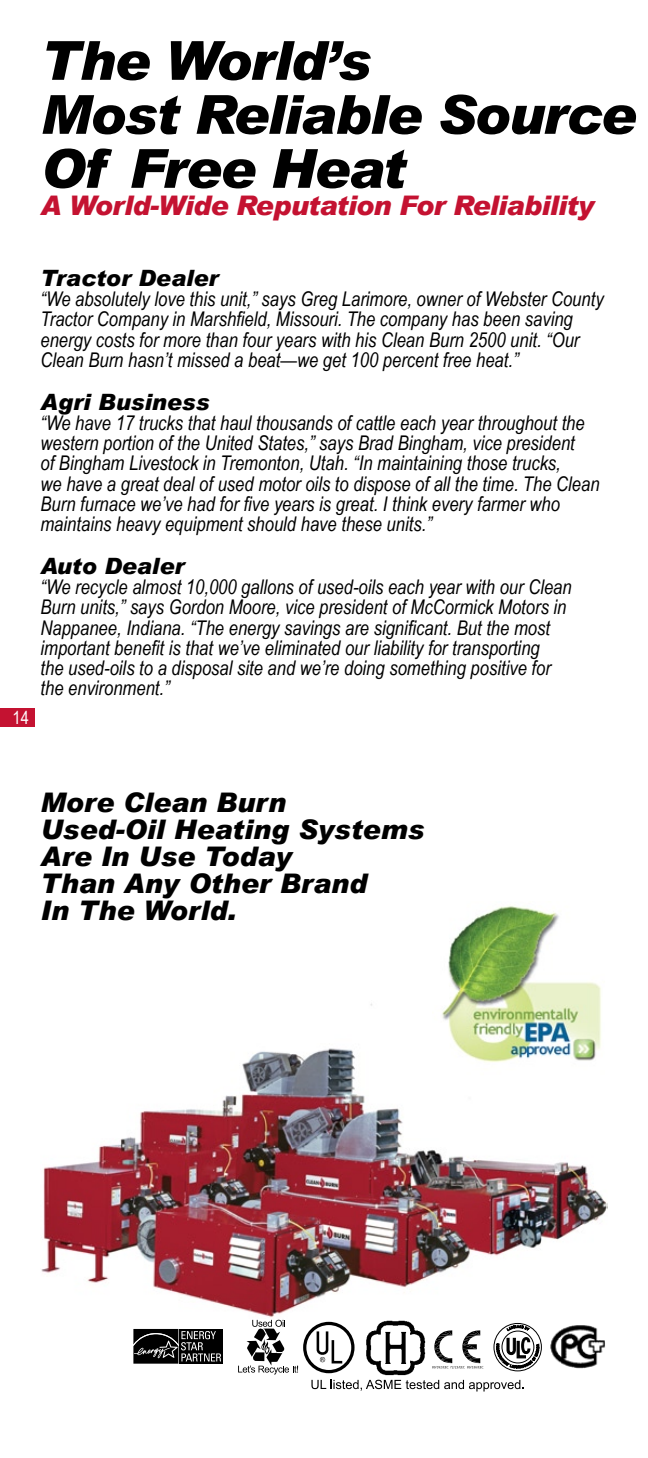
<style>
.page{position:relative;width:648px;height:1458px;background:#fff}
.page>*{position:absolute;margin:0;border:0;box-sizing:border-box;transform-origin:0 0}
.t1{font:italic 900 54px/54px "Arial";letter-spacing:-.03em;color:#000}
.t2{font:italic 900 27px/27px "Arial";color:#000}
.t3{font:italic 900 27px "Arial";letter-spacing:-.025em;color:#c41231}
.t4{font:italic 900 22.5px "Arial";color:#000}
.t5{font:italic 20.25px/20.2px "Arial Narrow";color:#000}
.t6{font:18px "Arial Narrow";color:#fff}
</style>
<div class="page">
<div style="left:303px;top:1322px;width:52px;height:51px;border:3px solid #000;border-radius:50%"></div>
<svg style="left:315px;top:1329px;width:30px;height:36px"></svg>
<svg style="left:238px;top:1320px;width:60px;height:55px"></svg>
<img style="left:366px;top:1320px;width:59px;height:55px">
<svg style="left:432px;top:1330px;width:51px;height:38px"></svg>
<svg style="left:493px;top:1323px;width:49px;height:49px"></svg>
<svg style="left:311px;top:1380px;width:213px;height:12px"></svg>
<img style="left:550px;top:1325px;width:55px;height:44px">
<img style="left:41px;top:1003px;width:567px;height:314px">
<img style="left:432px;top:906px;width:176px;height:172px">
<svg style="left:133px;top:1329px;width:90px;height:35px;background:#2d2d2d"></svg>
<div style="left:0;top:708px;width:35px;height:19px;background:#c41231"></div>
<h1 class="t1" style="left:40px;top:32px;width:597px">The World’s<br>Most Reliable Source<br>Of Free Heat</h1>
<h2 class="t3" style="left:40px;top:188px;width:555px">A World-Wide Reputation For Reliability</h2>
<p class="t6" style="left:13px;top:705px;width:18px">14</p>
<p class="t4" style="left:40px;top:264px;width:179px">Tractor Dealer</p>
<p class="t5" style="left:40px;top:289px;width:565px">“We absolutely love this unit,” says Greg Larimore, owner of Webster County Tractor Company in Marshfield, Missouri. The company has been saving energy costs for more than four years with his Clean Burn 2500 unit. “Our Clean Burn hasn’t missed a beat—we get 100 percent free heat.”</p>
<p class="t4" style="left:40px;top:388px;width:170px">Agri Business</p>
<p class="t5" style="left:40px;top:412px;width:561px">“We have 17 trucks that haul thousands of cattle each year throughout the western portion of the United States,” says Brad Bingham, vice president<br>of Bingham Livestock in Tremonton, Utah. “In maintaining those trucks,<br>we have a great deal of used motor oils to dispose of all the time. The Clean Burn furnace we’ve had for five years is great. I think every farmer who maintains heavy equipment should have these units.”</p>
<p class="t4" style="left:40px;top:552px;width:145px">Auto Dealer</p>
<p class="t5" style="left:40px;top:577px;width:533px">“We recycle almost 10,000 gallons of used-oils each year with our Clean Burn units,” says Gordon Moore, vice president of McCormick Motors in Nappanee, Indiana. “The energy savings are significant. But the most important benefit is that we’ve eliminated our liability for transporting<br>the used-oils to a disposal site and we’re doing something positive for the environment.”</p>
<h2 class="t2" style="left:40px;top:788px;width:385px">More Clean Burn<br>Used-Oil Heating Systems<br>Are In Use Today<br>Than Any Other Brand<br>In The World.</h2>
</div>
